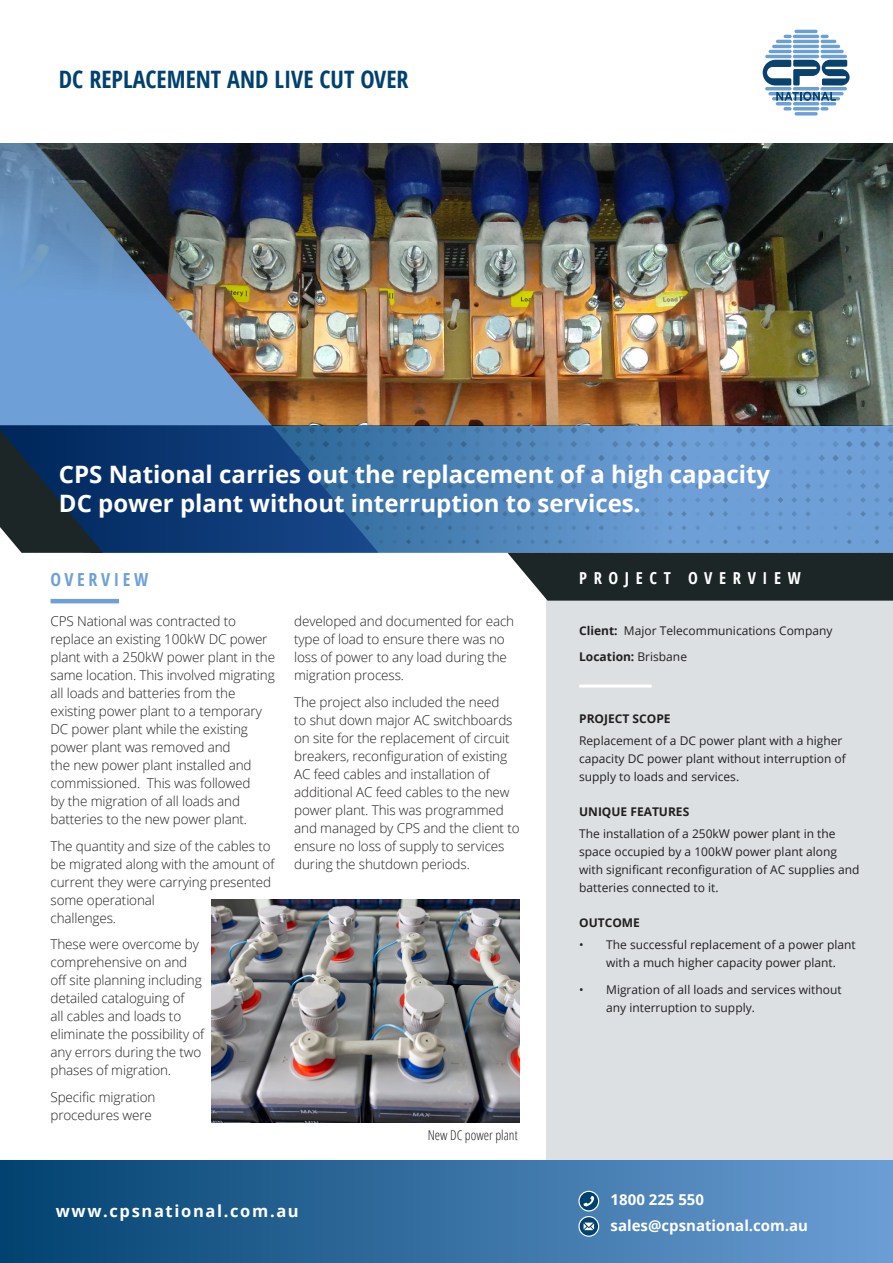
<style>
.page{position:relative;width:893px;height:1263px;background:#fff}
.page>*{position:absolute;margin:0;border:0;box-sizing:border-box;transform-origin:0 0}
.Description_Block_WH{font:700 24px/28.8px "Open Sans";color:#fff}
.TOP_HEADER_Blue_16pt{font:700 24px "Open Sans Condensed";color:#00416e}
.Header_BLUE_12pt{font:700 18px "Open Sans Condensed";letter-spacing:.2em;color:#6ea0d7}
.t1{font:700 16.5px "Open Sans";letter-spacing:.1em;color:#fff}
.t2{font:700 16.5px "Open Sans Condensed";letter-spacing:.4em;color:#fff}
.t3{font:700 15px/25.5px "Open Sans";color:#fff}
.Body{font:300 13.5px/18px "Open Sans";letter-spacing:-.01em;color:#231f20}
.Image_Caption_Text{font:300 13.5px "Open Sans Condensed";color:#231f20}
.Body_Overview_8pt_re{font:12px/18px "Open Sans";color:#231f20}
.Project_Overview_Sub{font:700 12px "Open Sans";color:#231f20}
.Body_Overview_8pt_re-2{font:700 12px "Open Sans";color:#231f20}
.s1{font-weight:700}
.s2{font-weight:400}
</style>
<div class="page">
<img style="left:378px;top:143px;width:515px;height:282px">
<div style="left:547px;top:554px;width:346px;height:607px;background:#dce0e3"></div>
<svg style="left:507px;top:553px;width:386px;height:48px;background:#293334"></svg>
<img style="left:0;top:143px;width:378px;height:761px">
<svg style="left:109px;top:425px;width:784px;height:128px;background:#4577ad"></svg>
<svg style="left:0;top:414px;width:109px;height:236px"></svg>
<hr style="left:579px;top:684px;width:73px;height:3px;background:#fff">
<hr style="left:51px;top:599px;width:68px;height:4px;background:#6ea0d7">
<img style="left:212px;top:900px;width:308px;height:223px">
<div style="left:0;top:1161px;width:893px;height:102px;background:linear-gradient(to right,#01426f,#6c9ed5)"></div>
<hr style="left:794px;top:30px;width:24px;height:3px;background:#6c9fd4;border-radius:2px">
<hr style="left:793px;top:35px;width:26px;height:3px;background:#6c9fd4;border-radius:2px">
<hr style="left:793px;top:40px;width:26px;height:3px;background:#6c9fd4;border-radius:2px">
<hr style="left:793px;top:45px;width:26px;height:3px;background:#6c9fd4;border-radius:2px">
<hr style="left:793px;top:50px;width:26px;height:3px;background:#6c9fd4;border-radius:2px">
<hr style="left:793px;top:55px;width:26px;height:3px;background:#6c9fd4;border-radius:2px">
<svg style="left:784px;top:35px;width:8px;height:3px"></svg>
<hr style="left:776px;top:40px;width:16px;height:3px;background:#6c9fd4;border-radius:2px">
<hr style="left:772px;top:45px;width:20px;height:3px;background:#6c9fd4;border-radius:2px">
<hr style="left:768px;top:50px;width:24px;height:3px;background:#6c9fd4;border-radius:2px">
<hr style="left:765px;top:55px;width:27px;height:3px;background:#6c9fd4;border-radius:2px">
<svg style="left:821px;top:35px;width:8px;height:3px"></svg>
<hr style="left:821px;top:40px;width:15px;height:3px;background:#6c9fd4;border-radius:2px">
<hr style="left:821px;top:45px;width:19px;height:3px;background:#6c9fd4;border-radius:2px">
<hr style="left:821px;top:50px;width:23px;height:3px;background:#6c9fd4;border-radius:2px">
<hr style="left:821px;top:55px;width:26px;height:3px;background:#6c9fd4;border-radius:2px">
<svg style="left:795px;top:112px;width:23px;height:4px"></svg>
<hr style="left:793px;top:107px;width:26px;height:3px;background:#6c9fd4;border-radius:2px">
<hr style="left:793px;top:102px;width:26px;height:3px;background:#6c9fd4;border-radius:2px">
<hr style="left:793px;top:87px;width:26px;height:3px;background:#6c9fd4;border-radius:2px">
<svg style="left:820px;top:107px;width:8px;height:3px"></svg>
<hr style="left:820px;top:102px;width:16px;height:3px;background:#6c9fd4;border-radius:2px">
<hr style="left:820px;top:97px;width:20px;height:3px;background:#6c9fd4;border-radius:2px">
<hr style="left:820px;top:92px;width:24px;height:3px;background:#6c9fd4;border-radius:2px">
<hr style="left:820px;top:87px;width:27px;height:3px;background:#6c9fd4;border-radius:2px">
<svg style="left:783px;top:107px;width:9px;height:3px"></svg>
<hr style="left:776px;top:102px;width:16px;height:3px;background:#6c9fd4;border-radius:2px">
<hr style="left:772px;top:97px;width:20px;height:3px;background:#6c9fd4;border-radius:2px">
<hr style="left:768px;top:92px;width:24px;height:3px;background:#6c9fd4;border-radius:2px">
<hr style="left:765px;top:87px;width:27px;height:3px;background:#6c9fd4;border-radius:2px">
<svg style="left:776px;top:92px;width:60px;height:9px"></svg>
<svg style="left:763px;top:60px;width:87px;height:25px"></svg>
<svg style="left:579px;top:1191px;width:20px;height:20px"></svg>
<div style="left:578px;top:1191px;width:21px;height:20px;border:1px solid #fff;border-radius:50%"></div>
<svg style="left:579px;top:1216px;width:20px;height:20px"></svg>
<div style="left:578px;top:1216px;width:21px;height:21px;border:1px solid #fff;border-radius:50%"></div>
<svg style="left:583px;top:1196px;width:11px;height:10px"></svg>
<svg style="left:584px;top:1222px;width:10px;height:8px"></svg>
<p class="TOP_HEADER_Blue_16pt" style="left:59px;top:63px;width:351px">DC REPLACEMENT AND LIVE CUT OVER</p>
<p class="Description_Block_WH" style="left:59px;top:460px;width:713px">CPS National carries out the replacement of a high capacity<br>DC power plant without interruption to services.</p>
<p class="Header_BLUE_12pt" style="left:51px;top:567px;width:99px">OVERVIEW</p>
<p class="t2" style="left:579px;top:567px;width:223px">PROJECT OVERVIEW</p>
<p class="Body_Overview_8pt_re" style="left:579px;top:621px;width:255px"><span class="s1">Client:</span> Major Telecommunications Company</p>
<p class="Body_Overview_8pt_re-2" style="left:579px;top:648px;width:109px">Location: <span class="s2">Brisbane</span></p>
<p class="Body" style="left:294px;top:612px;width:222px">developed and documented for each type of load to ensure there was no loss of power to any load during the migration process.</p>
<p class="Body" style="left:294px;top:693px;width:227px">The project also included the need<br>to shut down major AC switchboards on site for the replacement of circuit breakers, reconfiguration of existing AC feed cables and installation of additional AC feed cables to the new power plant. This was programmed and managed by CPS and the client to ensure no loss of supply to services during the shutdown periods.</p>
<p class="Body" style="left:51px;top:612px;width:226px">CPS National was contracted to replace an existing 100kW DC power plant with a 250kW power plant in the same location. This involved migrating all loads and batteries from the existing power plant to a temporary DC power plant while the existing power plant was removed and<br>the new power plant installed and commissioned. This was followed<br>by the migration of all loads and batteries to the new power plant.</p>
<p class="Body" style="left:51px;top:837px;width:225px">The quantity and size of the cables to be migrated along with the amount of current they were carrying presented some operational<br>challenges.</p>
<p class="Body" style="left:51px;top:935px;width:155px">These were overcome by comprehensive on and off site planning including detailed cataloguing of<br>all cables and loads to eliminate the possibility of any errors during the two phases of migration.</p>
<p class="Body" style="left:51px;top:1088px;width:107px">Specific migration procedures were</p>
<p class="Project_Overview_Sub" style="left:579px;top:710px;width:93px">PROJECT SCOPE</p>
<p class="Body_Overview_8pt_re" style="left:579px;top:731px;width:268px">Replacement of a DC power plant with a higher capacity DC power plant without interruption of supply to loads and services.</p>
<p class="Project_Overview_Sub" style="left:579px;top:803px;width:112px">UNIQUE FEATURES</p>
<p class="Body_Overview_8pt_re" style="left:579px;top:824px;width:282px">The installation of a 250kW power plant in the space occupied by a 100kW power plant along with significant reconfiguration of AC supplies and batteries connected to it.</p>
<p class="Project_Overview_Sub" style="left:579px;top:914px;width:62px">OUTCOME</p>
<p class="Body_Overview_8pt_re" style="left:606px;top:936px;width:251px;text-indent:-27px">• The successful replacement of a power plant with a much higher capacity power plant.</p>
<p class="Body_Overview_8pt_re" style="left:606px;top:980px;width:237px;text-indent:-27px">• Migration of all loads and services without any interruption to supply.</p>
<p class="Image_Caption_Text" style="left:428px;top:1126px;width:91px">New DC power plant</p>
<p class="t1" style="left:56px;top:1199px;width:245px">www.cpsnational.com.au</p>
<p class="t3" style="left:611px;top:1186px;width:199px">1800 225 550 sales@cpsnational.com.au</p>
</div>
